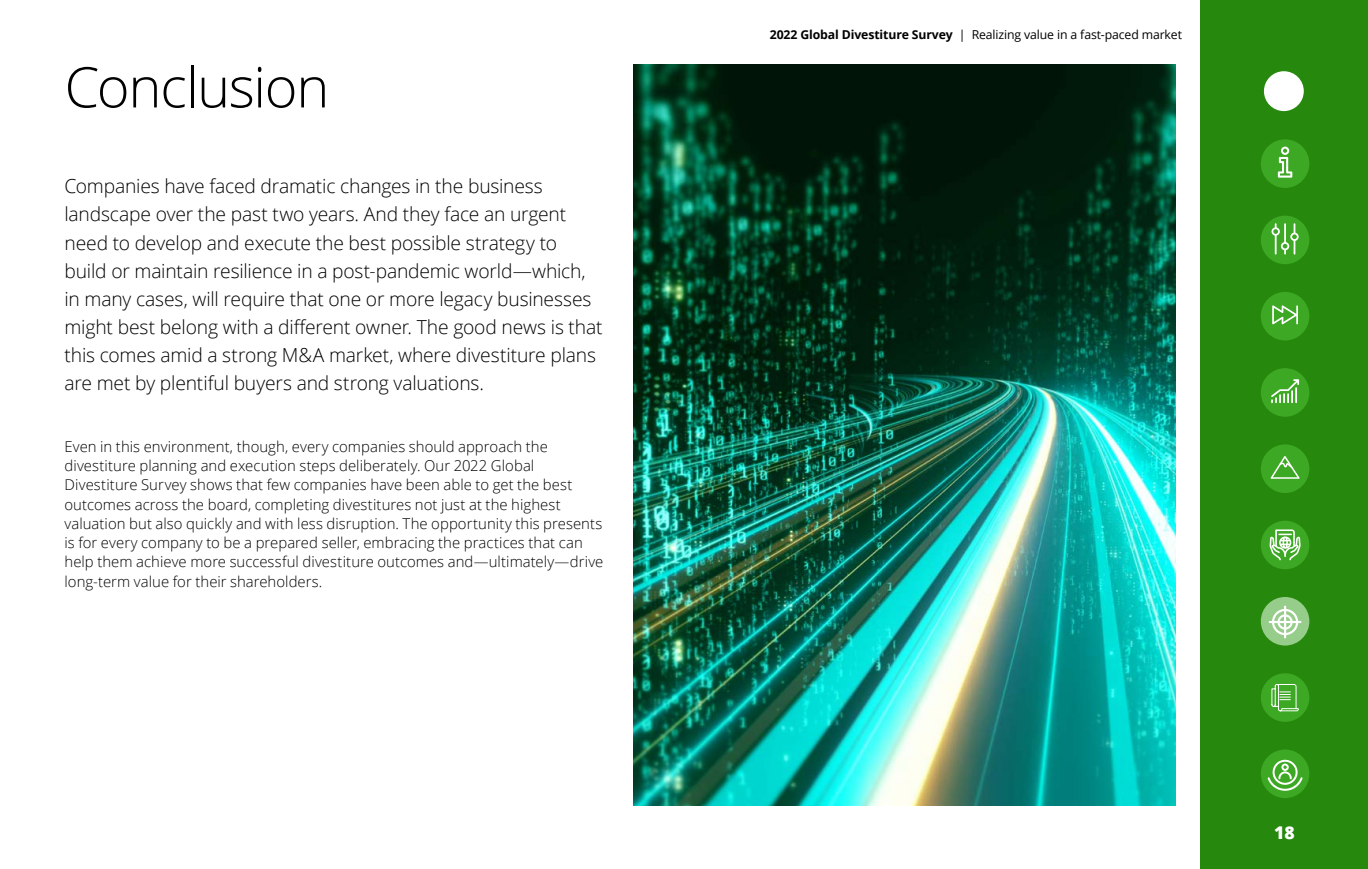
<style>
.page{position:relative;width:1368px;height:869px;background:#fff}
.page>*{position:absolute;margin:0;border:0;box-sizing:border-box;transform-origin:0 0}
.MAIN_HEADING{font:300 56px "Open Sans";letter-spacing:-.025em;color:#000}
.Introduction__11_16p{font:300 19.25px/28px "Open Sans";letter-spacing:-.01em;color:#000}
.t1{font:800 17.5px "Open Sans";color:#fff}
.Body_copy__12_18pt{font:300 14.88px/19.2px "Open Sans";letter-spacing:.005em;color:#000}
.t2{font:12.25px "Open Sans";letter-spacing:-.01em;color:#000}
.s1{font-weight:700}
</style>
<div class="page">
<div style="left:1200px;top:0;width:167px;height:868px;background:#26890d"></div>
<div style="left:1263px;top:71px;width:40px;height:40px;background:#fff;border-radius:50%"></div>
<img style="left:633px;top:65px;width:542px;height:740px">
<svg style="left:1260px;top:596px;width:49px;height:49px"></svg>
<svg style="left:1268px;top:605px;width:33px;height:33px"></svg>
<div style="left:1260px;top:673px;width:49px;height:48px;background:#3da824;border-radius:50%"></div>
<svg style="left:1271px;top:684px;width:27px;height:27px"></svg>
<svg style="left:1260px;top:749px;width:49px;height:48px"></svg>
<svg style="left:1267px;top:759px;width:35px;height:31px"></svg>
<div style="left:1260px;top:139px;width:49px;height:49px;background:#3da824;border-radius:50%"></div>
<svg style="left:1277px;top:146px;width:14px;height:31px"></svg>
<div style="left:1260px;top:292px;width:49px;height:48px;background:#3da824;border-radius:50%"></div>
<svg style="left:1272px;top:305px;width:25px;height:19px"></svg>
<div style="left:1260px;top:368px;width:49px;height:48px;background:#3da824;border-radius:50%"></div>
<svg style="left:1271px;top:379px;width:27px;height:24px"></svg>
<svg style="left:1260px;top:444px;width:49px;height:49px"></svg>
<svg style="left:1270px;top:456px;width:29px;height:22px"></svg>
<svg style="left:1260px;top:520px;width:49px;height:49px"></svg>
<svg style="left:1269px;top:529px;width:31px;height:31px"></svg>
<div style="left:1260px;top:215px;width:49px;height:49px;background:#3da824;border-radius:50%"></div>
<svg style="left:1271px;top:223px;width:27px;height:31px"></svg>
<hr style="left:1283px;top:223px;width:2px;height:20px;background:#fff">
<p class="MAIN_HEADING" style="left:64px;top:49px;width:266px">Conclusion</p>
<p class="Introduction__11_16p" style="left:64px;top:172px;width:539px">Companies have faced dramatic changes in the business landscape over the past two years. And they face an urgent need to develop and execute the best possible strategy to build or maintain resilience in a post-pandemic world—which, in many cases, will require that one or more legacy businesses might best belong with a different owner. The good news is that this comes amid a strong M&amp;A market, where divestiture plans are met by plentiful buyers and strong valuations.</p>
<p class="Body_copy__12_18pt" style="left:64px;top:436px;width:540px">Even in this environment, though, every companies should approach the divestiture planning and execution steps deliberately. Our 2022 Global Divestiture Survey shows that few companies have been able to get the best outcomes across the board, completing divestitures not just at the highest valuation but also quickly and with less disruption. The opportunity this presents is for every company to be a prepared seller, embracing the practices that can help them achieve more successful divestiture outcomes and—ultimately—drive long-term value for their shareholders.</p>
<p class="t2" style="left:769px;top:26px;width:413px"><span class="s1">2022 Global Divestiture Survey</span> | Realizing value in a fast-paced market</p>
<p class="t1" style="left:1273px;top:819px;width:22px">18</p>
</div>
